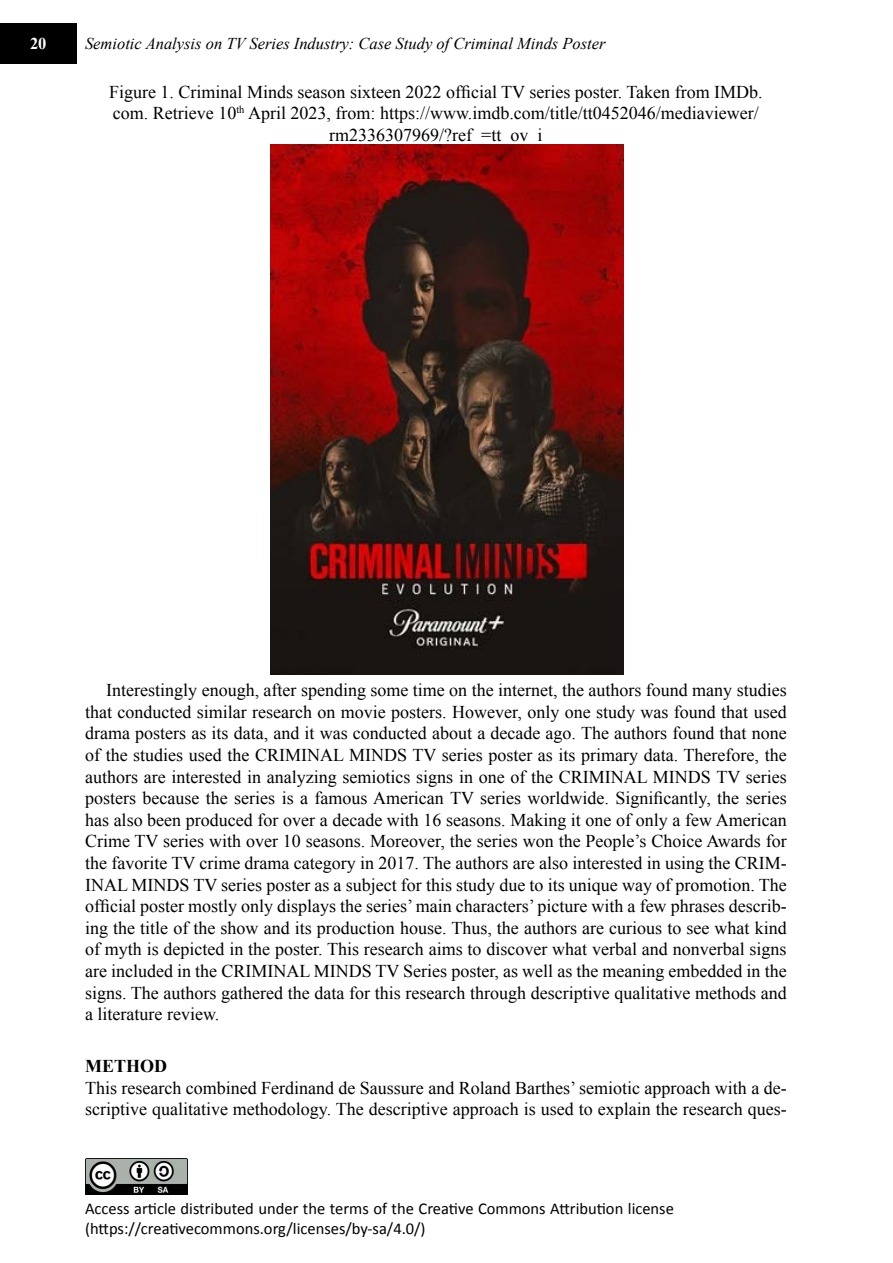
<style>
.page{position:relative;width:893px;height:1263px;background:#fff}
.page>*{position:absolute;margin:0;border:0;box-sizing:border-box;transform-origin:0 0}
.t1{font:18px/21.6px "Times New Roman";color:#000;text-align:center}
.t2{font:700 18px "Times New Roman";color:#000}
.t3{font:16.5px/19.8px "Calibri";color:#000}
.t4{font:italic 16.5px "Times New Roman";color:#000}
.t5{font:700 16.5px "Times New Roman";color:#fff}
</style>
<div class="page">
<img style="left:85px;top:1158px;width:102px;height:37px">
<div style="left:0;top:23px;width:77px;height:41px;background:#000"></div>
<img style="left:270px;top:145px;width:353px;height:530px">
<p class="t5" style="left:30px;top:32px;width:18px">20</p>
<p class="t4" style="left:85px;top:32px;width:522px">Semiotic Analysis on TV Series Industry: Case Study of Criminal Minds Poster</p>
<p class="t1" style="left:109px;top:80px;width:655px">Figure 1. Criminal Minds season sixteen 2022 official TV series poster. Taken from IMDb. com. Retrieve 10<sup>th</sup> April 2023, from: https://www.imdb.com/title/tt0452046/mediaviewer/ rm2336307969/?ref_=tt_ov_i</p>
<p class="t1" style="left:85px;top:679px;width:703px;text-align:justify;text-indent:21px">Interestingly enough, after spending some time on the internet, the authors found many studies that conducted similar research on movie posters. However, only one study was found that used drama posters as its data, and it was conducted about a decade ago. The authors found that none of the studies used the CRIMINAL MINDS TV series poster as its primary data. Therefore, the authors are interested in analyzing semiotics signs in one of the CRIMINAL MINDS TV series posters because the series is a famous American TV series worldwide. Significantly, the series has also been produced for over a decade with 16 seasons. Making it one of only a few American Crime TV series with over 10 seasons. Moreover, the series won the People’s Choice Awards for the favorite TV crime drama category in 2017. The authors are also interested in using the CRIM-INAL MINDS TV series poster as a subject for this study due to its unique way of promotion. The official poster mostly only displays the series’ main characters’ picture with a few phrases describ&shy;ing the title of the show and its production house. Thus, the authors are curious to see what kind of myth is depicted in the poster. This research aims to discover what verbal and nonverbal signs are included in the CRIMINAL MINDS TV Series poster, as well as the meaning embedded in the signs. The authors gathered the data for this research through descriptive qualitative methods and a literature review.</p>
<p class="t2" style="left:85px;top:1053px;width:84px">METHOD</p>
<p class="t1" style="left:85px;top:1076px;width:703px;text-align:left">This research combined Ferdinand de Saussure and Roland Barthes’ semiotic approach with a de&shy;scriptive qualitative methodology. The descriptive approach is used to explain the research ques-</p>
<p class="t3" style="left:85px;top:1198px;width:590px">Access article distributed under the terms of the Creative Commons Attribution license (https://creativecommons.org/licenses/by-sa/4.0/)</p>
</div>
